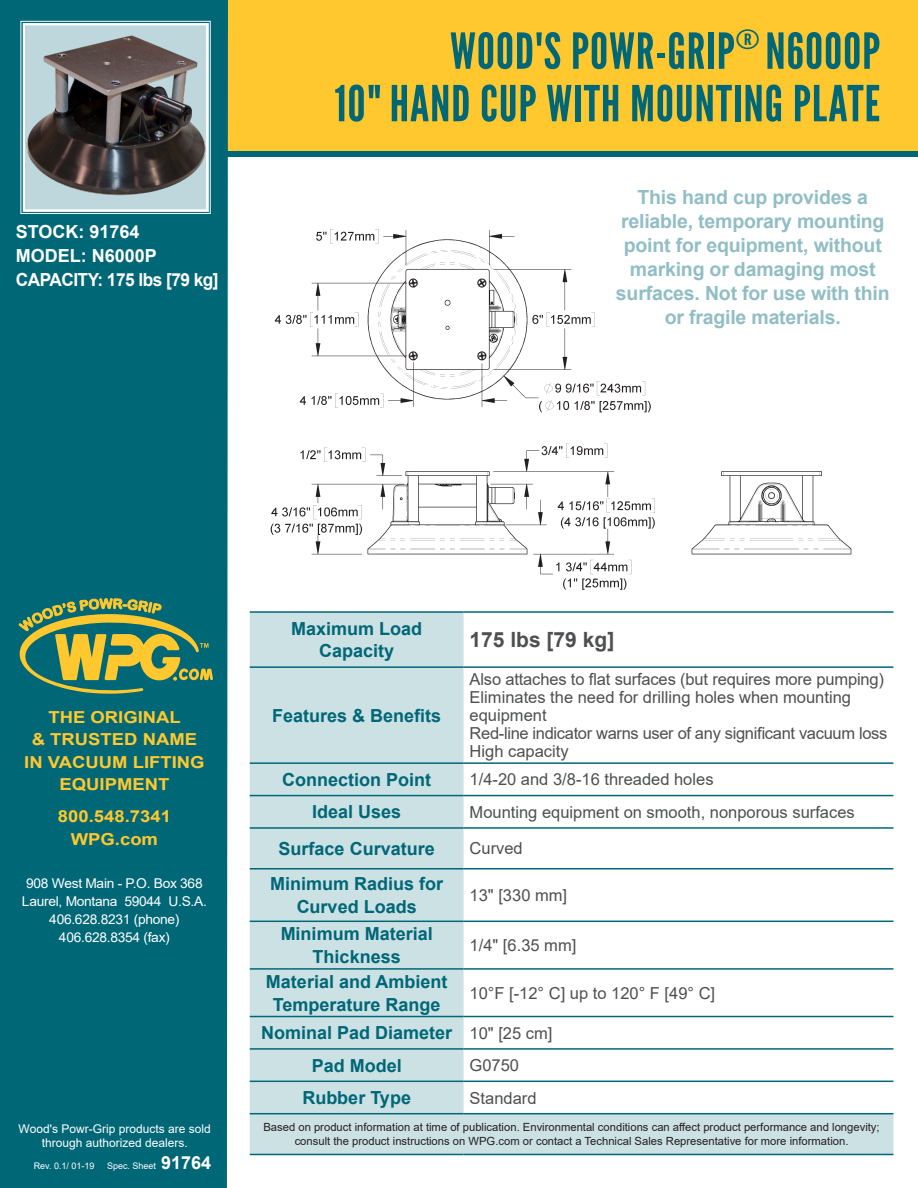
<style>
.page{position:relative;width:918px;height:1188px;background:#fff}
.page>*{position:absolute;margin:0;border:0;box-sizing:border-box;transform-origin:0 0}
.t1{font:49.5px "League Gothic";letter-spacing:.02em;color:#006777}
.t2{font:700 21px "Arial";color:#4e4f50}
.t3{font:700 19.5px/24px "Arial";letter-spacing:-.01em;color:#91bec5;text-align:center}
.t4{font:700 18px/22.5px "Arial";color:#006777;text-align:center}
.t5{font:700 18px "Arial";color:#fff}
.t6{font:700 18px "Arial";letter-spacing:-.03em;color:#fff;scale:.96 1}
.t7{font:16.5px/18px "Arial";color:#4e4f50}
.t8{font:700 16.5px/22.5px "Arial";color:#ffc82e;text-align:center;scale:1.12 1}
.t9{font:16.5px "Arial";letter-spacing:-.02em;color:#4e4f50}
.t10{font:13.5px "Arial";letter-spacing:-.02em;color:#fff}
.t11{font:12px/14.4px "Arial";color:#fff;text-align:center}
.t12{font:11.25px/13.5px "Arial";color:#231f20;text-align:center}
.t13{font:9px "Arial";color:#fff}
.s1{font-weight:700;font-size:18px}
</style>
<div class="page">
<div style="left:222px;top:0;width:696px;height:156px;background:#ffc82e"></div>
<div style="left:0;top:0;width:228px;height:1188px;background:#006777"></div>
<svg style="left:20px;top:21px;width:191px;height:193px;background:#717879"></svg>
<div style="left:23px;top:23px;width:185px;height:189px;border:2px solid #fff"></div>
<div style="left:221px;top:151px;width:697px;height:6px;background:#006777"></div>
<svg style="left:16px;top:598px;width:197px;height:97px;background:#5c8a5c"></svg>
<svg style="left:250px;top:613px;width:643px;height:541px"></svg>
<hr style="left:250px;top:611px;width:214px;height:2px;background:#006777">
<hr style="left:464px;top:611px;width:429px;height:2px;background:#006777">
<hr style="left:250px;top:666px;width:214px;height:2px;background:#006777">
<hr style="left:464px;top:666px;width:429px;height:2px;background:#006777">
<hr style="left:250px;top:762px;width:214px;height:2px;background:#006777">
<hr style="left:464px;top:762px;width:429px;height:2px;background:#006777">
<hr style="left:250px;top:795px;width:214px;height:1px;background:#006777">
<hr style="left:464px;top:795px;width:429px;height:1px;background:#006777">
<hr style="left:250px;top:827px;width:214px;height:2px;background:#006777">
<hr style="left:464px;top:827px;width:429px;height:2px;background:#006777">
<hr style="left:250px;top:868px;width:214px;height:2px;background:#006777">
<hr style="left:464px;top:868px;width:429px;height:2px;background:#006777">
<hr style="left:250px;top:921px;width:214px;height:1px;background:#006777">
<hr style="left:464px;top:921px;width:429px;height:1px;background:#006777">
<hr style="left:250px;top:968px;width:214px;height:2px;background:#006777">
<hr style="left:464px;top:968px;width:429px;height:2px;background:#006777">
<hr style="left:250px;top:1016px;width:214px;height:1px;background:#006777">
<hr style="left:464px;top:1016px;width:429px;height:1px;background:#006777">
<hr style="left:250px;top:1048px;width:214px;height:2px;background:#006777">
<hr style="left:464px;top:1048px;width:429px;height:2px;background:#006777">
<hr style="left:250px;top:1081px;width:214px;height:1px;background:#006777">
<hr style="left:464px;top:1081px;width:429px;height:1px;background:#006777">
<hr style="left:250px;top:1113px;width:214px;height:1px;background:#006777">
<hr style="left:464px;top:1113px;width:429px;height:1px;background:#006777">
<hr style="left:250px;top:1154px;width:214px;height:1px;background:#006777">
<hr style="left:464px;top:1154px;width:429px;height:1px;background:#006777">
<img style="left:270px;top:229px;width:582px;height:361px">
<p class="t5" style="left:16px;top:219px;width:125px">STOCK: 91764</p>
<p class="t5" style="left:16px;top:243px;width:143px">MODEL: N6000P</p>
<p class="t6" style="left:16px;top:267px;width:213px">CAPACITY: 175 lbs [79 kg]</p>
<p class="t1" style="left:450px;top:22px;width:432px">WOOD'S POWR-GRIP<sup>®</sup> N6000P</p>
<p class="t1" style="left:335px;top:74px;width:547px">10" HAND CUP WITH MOUNTING PLATE</p>
<p class="t3" style="left:616px;top:185px;width:275px">This hand cup provides a reliable, temporary mounting point for equipment, without marking or damaging most surfaces. Not for use with thin or fragile materials.</p>
<p class="t8" style="left:48px;top:706px;width:120px">THE ORIGINAL</p>
<p class="t8" style="left:32px;top:728px;width:149px">&amp; TRUSTED NAME</p>
<p class="t8" style="left:24px;top:751px;width:163px">IN VACUUM LIFTING<br>EQUIPMENT</p>
<p class="t8" style="left:58px;top:806px;width:102px">800.548.7341</p>
<p class="t8" style="left:71px;top:828px;width:79px">WPG.com</p>
<p class="t10" style="left:26px;top:874px;width:178px">908 West Main - P.O. Box 368</p>
<p class="t10" style="left:22px;top:892px;width:186px">Laurel, Montana 59044 U.S.A.</p>
<p class="t10" style="left:49px;top:910px;width:132px">406.628.8231 (phone)</p>
<p class="t10" style="left:59px;top:928px;width:112px">406.628.8354 (fax)</p>
<p class="t11" style="left:19px;top:1121px;width:194px">Wood's Powr-Grip products are sold through authorized dealers.</p>
<p class="t13" style="left:34px;top:1160px;width:62px">Rev. 0.1/ 01-19</p>
<p class="t13" style="left:107px;top:1160px;width:106px">Spec. Sheet <span class="s1">91764</span></p>
<p class="t4" style="left:291px;top:618px;width:133px">Maximum Load<br>Capacity</p>
<p class="t2" style="left:470px;top:625px;width:146px">175 lbs [79 kg]</p>
<p class="t4" style="left:272px;top:704px;width:171px">Features &amp; Benefits</p>
<p class="t7" style="left:470px;top:670px;width:416px">Also attaches to flat surfaces (but requires more pumping)</p>
<p class="t7" style="left:470px;top:688px;width:383px">Eliminates the need for drilling holes when mounting equipment</p>
<p class="t9" style="left:470px;top:722px;width:419px">Red-line indicator warns user of any significant vacuum loss</p>
<p class="t7" style="left:470px;top:742px;width:101px">High capacity</p>
<p class="t4" style="left:282px;top:769px;width:151px">Connection Point</p>
<p class="t7" style="left:470px;top:770px;width:245px">1/4-20 and 3/8-16 threaded holes</p>
<p class="t4" style="left:312px;top:801px;width:91px">Ideal Uses</p>
<p class="t7" style="left:470px;top:803px;width:387px">Mounting equipment on smooth, nonporous surfaces</p>
<p class="t4" style="left:279px;top:838px;width:158px">Surface Curvature</p>
<p class="t7" style="left:470px;top:839px;width:55px">Curved</p>
<p class="t4" style="left:270px;top:873px;width:175px">Minimum Radius for<br>Curved Loads</p>
<p class="t7" style="left:470px;top:886px;width:99px">13" [330 mm]</p>
<p class="t4" style="left:281px;top:923px;width:154px">Minimum Material<br>Thickness</p>
<p class="t7" style="left:470px;top:936px;width:108px">1/4" [6.35 mm]</p>
<p class="t4" style="left:266px;top:971px;width:183px">Material and Ambient<br>Temperature Range</p>
<p class="t7" style="left:470px;top:984px;width:247px">10°F [-12° C] up to 120° F [49° C]</p>
<p class="t4" style="left:261px;top:1022px;width:193px">Nominal Pad Diameter</p>
<p class="t7" style="left:470px;top:1024px;width:84px">10" [25 cm]</p>
<p class="t4" style="left:312px;top:1054px;width:92px">Pad Model</p>
<p class="t7" style="left:470px;top:1056px;width:51px">G0750</p>
<p class="t4" style="left:302px;top:1087px;width:110px">Rubber Type</p>
<p class="t7" style="left:470px;top:1089px;width:68px">Standard</p>
<p class="t12" style="left:263px;top:1121px;width:618px">Based on product information at time of publication. Environmental conditions can affect product performance and longevity; consult the product instructions on WPG.com or contact a Technical Sales Representative for more information.</p>
</div>
